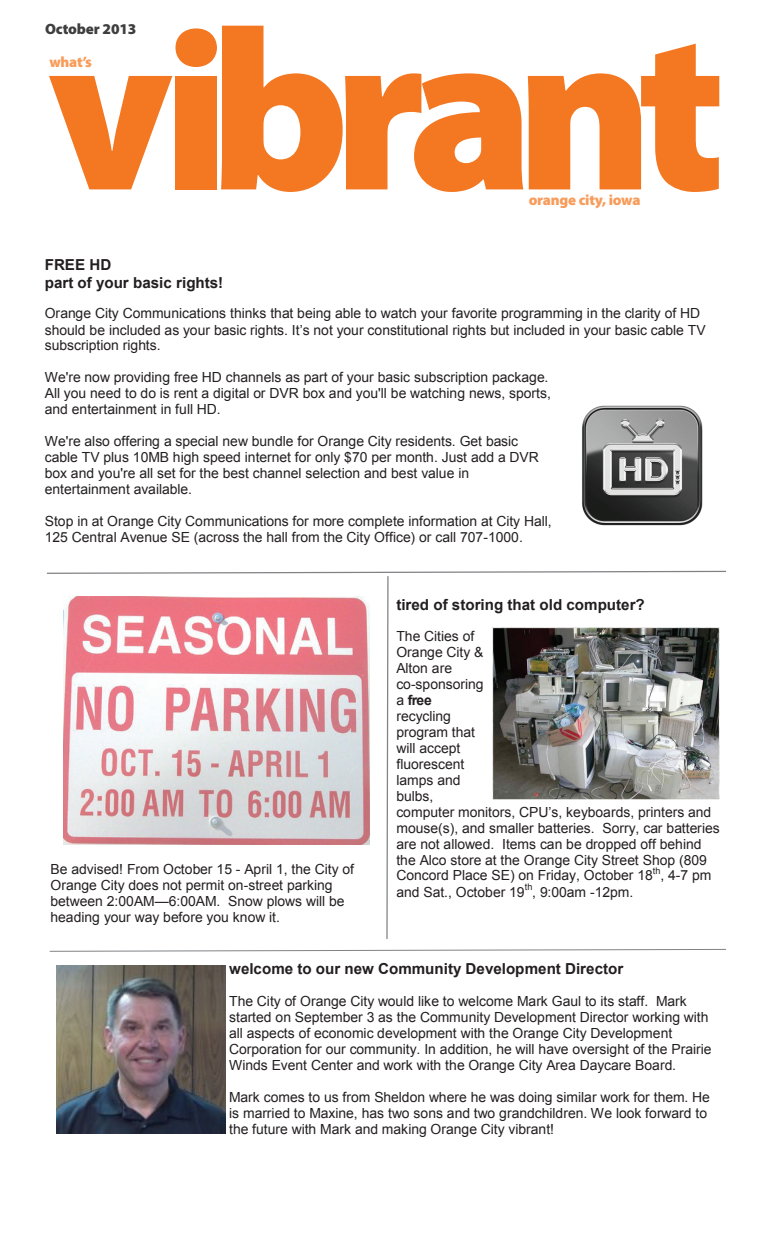
<style>
.page{position:relative;width:765px;height:1260px;background:#fff}
.page>*{position:absolute;margin:0;border:0;box-sizing:border-box;transform-origin:0 0}
.t1{font:700 15.12px/17.4px "Arial";color:#231f20}
.t2{font:900 15px "Myriad Pro";letter-spacing:-.01em;color:#3e3e3f}
.t3{font:900 14.88px "Myriad Pro";letter-spacing:-.015em;color:#f89c5b}
.t4{font:14px/16px "Arial";color:#231f20}
.t5{font:9.12px "Arial";color:#231f20}
.s1{font-weight:700}
</style>
<div class="page">
<svg style="left:49px;top:76px;width:123px;height:113px"></svg>
<div style="left:176px;top:76px;width:41px;height:113px;background:#f47721"></div>
<svg style="left:221px;top:26px;width:498px;height:166px"></svg>
<div style="left:175px;top:28px;width:42px;height:39px;background:#f47721;border-radius:50%"></div>
<svg style="left:46px;top:570px;width:679px;height:369px"></svg>
<svg style="left:49px;top:949px;width:676px;height:3px"></svg>
<img style="left:582px;top:405px;width:121px;height:121px">
<img style="left:64px;top:597px;width:305px;height:248px">
<img style="left:492px;top:627px;width:228px;height:172px">
<img style="left:57px;top:965px;width:168px;height:169px">
<p class="t2" style="left:45px;top:20px;width:93px">October 2013</p>
<p class="t3" style="left:49px;top:54px;width:44px">what’s</p>
<p class="t3" style="left:529px;top:192px;width:113px">orange city, iowa</p>
<p class="t1" style="left:45px;top:257px;width:180px">FREE HD<br>part of your basic rights!</p>
<p class="t4" style="left:45px;top:306px;width:663px">Orange City Communications thinks that being able to watch your favorite programming in the clarity of HD should be included as your basic rights. It’s not your constitutional rights but included in your basic cable TV subscription rights.</p>
<p class="t4" style="left:45px;top:370px;width:508px">We're now providing free HD channels as part of your basic subscription package.<br>All you need to do is rent a digital or DVR box and you'll be watching news, sports, and entertainment in full HD.</p>
<p class="t4" style="left:45px;top:433px;width:496px">We're also offering a special new bundle for Orange City residents. Get basic cable TV plus 10MB high speed internet for only $70 per month. Just add a DVR box and you're all set for the best channel selection and best value in entertainment available.</p>
<p class="t4" style="left:45px;top:514px;width:508px">Stop in at Orange City Communications for more complete information at City Hall,<br>125 Central Avenue SE (across the hall from the City Office) or call 707-1000.</p>
<p class="t4" style="left:51px;top:861px;width:305px">Be advised! From October 15 - April 1, the City of Orange City does not permit on-street parking between 2:00AM—6:00AM. Snow plows will be heading your way before you know it.</p>
<p class="t1" style="left:396px;top:596px;width:250px">tired of storing that old computer?</p>
<p class="t4" style="left:396px;top:628px;width:325px">The Cities of<br>Orange City &amp;<br>Alton are<br>co-sponsoring<br>a <span class="s1">free<br></span>recycling<br>program that<br>will accept<br>fluorescent<br>lamps and<br>bulbs,<br>computer monitors, CPU’s, keyboards, printers and mouse(s), and smaller batteries. Sorry, car batteries are not allowed. Items can be dropped off behind the Alco store at the Orange City Street Shop (809<br>Concord Place SE) on Friday, October 18</p>
<p class="t5" style="left:653px;top:865px;width:9px">th</p>
<p class="t4" style="left:660px;top:868px;width:52px">, 4-7 pm</p>
<p class="t4" style="left:396px;top:884px;width:130px">and Sat., October 19</p>
<p class="t5" style="left:525px;top:881px;width:9px">th</p>
<p class="t4" style="left:532px;top:884px;width:103px">, 9:00am -12pm.</p>
<p class="t1" style="left:229px;top:960px;width:396px">welcome to our new Community Development Director</p>
<p class="t4" style="left:229px;top:993px;width:484px">The City of Orange City would like to welcome Mark Gaul to its staff. Mark started on September 3 as the Community Development Director working with all aspects of economic development with the Orange City Development Corporation for our community. In addition, he will have oversight of the Prairie Winds Event Center and work with the Orange City Area Daycare Board.</p>
<p class="t4" style="left:229px;top:1089px;width:482px">Mark comes to us from Sheldon where he was doing similar work for them. He is married to Maxine, has two sons and two grandchildren. We look forward to the future with Mark and making Orange City vibrant!</p>
</div>
